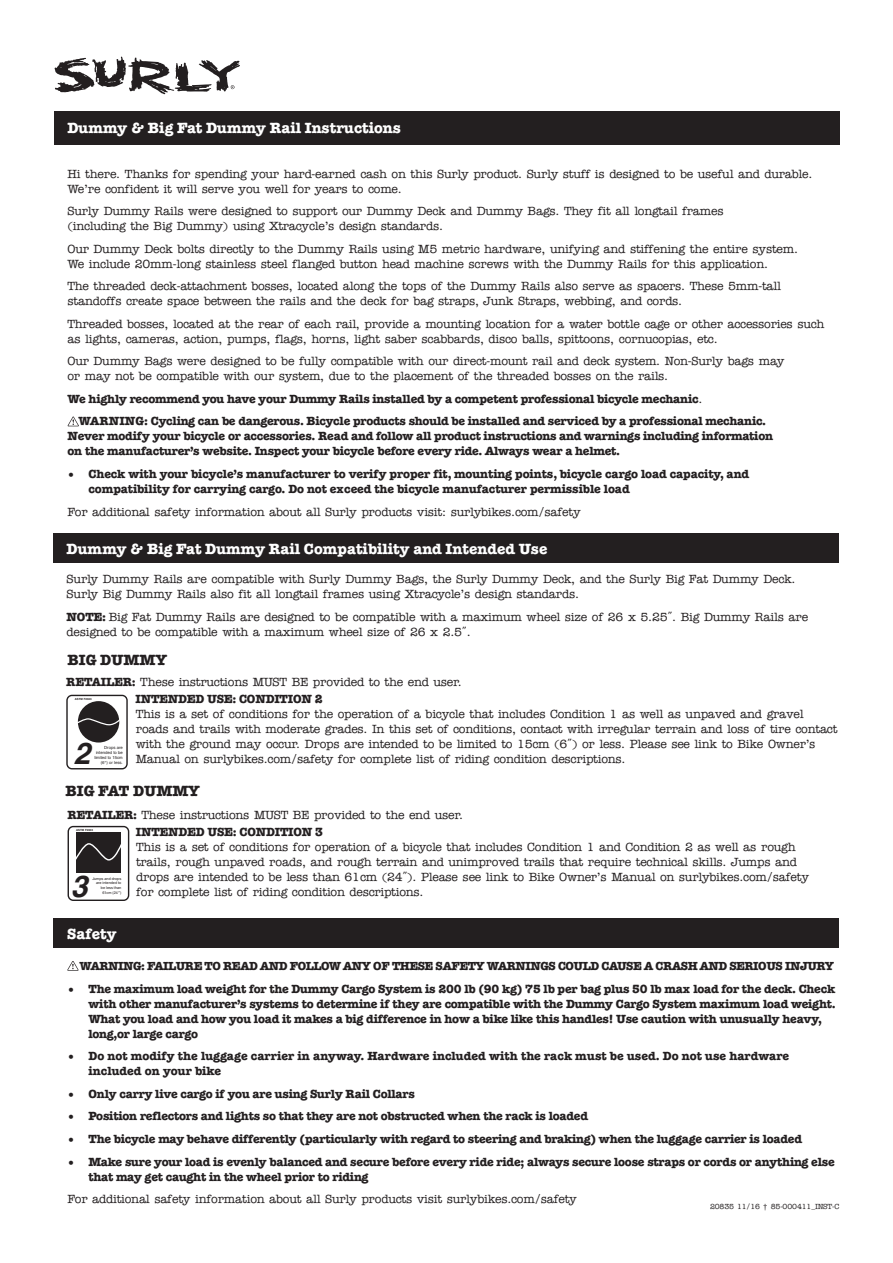
<style>
.page{position:relative;width:893px;height:1263px;background:#fff}
.page>*{position:absolute;margin:0;border:0;box-sizing:border-box;transform-origin:0 0}
.t1{font:italic 700 30.15px "Helvetica";color:#231f20}
.t2{font:italic 700 30px "Helvetica";color:#231f20}
.Instruction_Header{font:15px "American Typewriter Bold A";color:#fff}
.Instruction_Header-2{font:15px "American Typewriter Bold A";color:#231f20}
.Body_Copy_American_8{font:500 12px/15px "American Typewriter";letter-spacing:-.02em;color:#231f20}
.Warning_Copy{font:12px/15px "American Typewriter Bold A";letter-spacing:-.02em;color:#231f20}
.Body_Copy_American_8-2{font:12px/15px "American Typewriter Bold A";letter-spacing:-.02em;color:#231f20}
.Insstuction_Body_Cop{font:500 12px/15px "American Typewriter";letter-spacing:-.02em;color:#231f20}
.Warning_Bullets{font:12px/15px "American Typewriter Bold A";letter-spacing:-.01em;color:#231f20}
.Body_Copy_American_8-3{font:12px/15px "American Typewriter Bold A";color:#231f20}
.Warning_Copy-2{font:11.85px "American Typewriter Bold A";letter-spacing:-.04em;color:#231f20}
.t3{font:500 7.5px "American Typewriter";letter-spacing:-.02em;color:#231f20}
.t4{font:4.2px/5.1px "Helvetica";color:#231f20;text-align:right}
.t5{font:3.75px/4.5px "Helvetica";color:#231f20;text-align:right}
.t6{font:700 2.85px "Helvetica";color:#231f20}
.s1{font-family:"American Typewriter";font-weight:500}
.s2{font-family:"American Typewriter Bold A";font-weight:400}
.s3{font-size:3.75px}
</style>
<div class="page">
<svg style="left:68px;top:416px;width:11px;height:10px"></svg>
<div style="left:54px;top:111px;width:785px;height:34px;background:#231f20"></div>
<svg style="left:54px;top:57px;width:186px;height:37px"></svg>
<div style="left:53px;top:533px;width:785px;height:30px;background:#231f20"></div>
<svg style="left:68px;top:826px;width:61px;height:75px"></svg>
<svg style="left:66px;top:695px;width:62px;height:74px"></svg>
<svg style="left:67px;top:961px;width:12px;height:10px"></svg>
<div style="left:54px;top:918px;width:785px;height:30px;background:#231f20"></div>
<p class="Instruction_Header" style="left:68px;top:120px;width:335px">Dummy &amp; Big Fat Dummy Rail Instructions</p>
<p class="Body_Copy_American_8" style="left:68px;top:166px;width:746px">Hi there. Thanks for spending your hard-earned cash on this Surly product. Surly stuff is designed to be useful and durable.<br>We’re confident it will serve you well for years to come.</p>
<p class="Body_Copy_American_8" style="left:68px;top:204px;width:658px">Surly Dummy Rails were designed to support our Dummy Deck and Dummy Bags. They fit all longtail frames (including the Big Dummy) using Xtracycle’s design standards.</p>
<p class="Body_Copy_American_8" style="left:68px;top:241px;width:732px">Our Dummy Deck bolts directly to the Dummy Rails using M5 metric hardware, unifying and stiffening the entire system.<br>We include 20mm-long stainless steel flanged button head machine screws with the Dummy Rails for this application.</p>
<p class="Body_Copy_American_8" style="left:68px;top:279px;width:715px">The threaded deck-attachment bosses, located along the tops of the Dummy Rails also serve as spacers. These 5mm-tall standoffs create space between the rails and the deck for bag straps, Junk Straps, webbing, and cords.</p>
<p class="Body_Copy_American_8" style="left:68px;top:316px;width:758px">Threaded bosses, located at the rear of each rail, provide a mounting location for a water bottle cage or other accessories such as lights, cameras, action, pumps, flags, horns, light saber scabbards, disco balls, spittoons, cornucopias, etc.</p>
<p class="Body_Copy_American_8" style="left:68px;top:354px;width:719px">Our Dummy Bags were designed to be fully compatible with our direct-mount rail and deck system. Non-Surly bags may or may not be compatible with our system, due to the placement of the threaded bosses on the rails.</p>
<p class="Body_Copy_American_8-2" style="left:68px;top:391px;width:637px">We highly recommend you have your Dummy Rails installed by a competent professional bicycle mechanic<span class="s1">.</span></p>
<p class="Warning_Copy" style="left:68px;top:414px;width:707px;text-indent:11px">WARNING: Cycling can be dangerous. Bicycle products should be installed and serviced by a professional mechanic.<br>Never modify your bicycle or accessories. Read and follow all product instructions and warnings including information on the manufacturer’s website. Inspect your bicycle before every ride. Always wear a helmet.</p>
<p class="Warning_Bullets" style="left:89px;top:466px;width:662px;text-indent:-21px">• Check with your bicycle’s manufacturer to verify proper fit, mounting points, bicycle cargo load capacity, and compatibility for carrying cargo. Do not exceed the bicycle manufacturer permissible load</p>
<p class="Insstuction_Body_Cop" style="left:68px;top:504px;width:515px">For additional safety information about all Surly products visit: surlybikes.com/safety</p>
<p class="Instruction_Header" style="left:67px;top:540px;width:482px">Dummy &amp; Big Fat Dummy Rail Compatibility and Intended Use</p>
<p class="Body_Copy_American_8" style="left:67px;top:572px;width:730px">Surly Dummy Rails are compatible with Surly Dummy Bags, the Surly Dummy Deck, and the Surly Big Fat Dummy Deck.<br>Surly Big Dummy Rails also fit all longtail frames using Xtracycle’s design standards.</p>
<p class="Insstuction_Body_Cop" style="left:67px;top:609px;width:743px"><span class="s2">NOTE:</span> Big Fat Dummy Rails are designed to be compatible with a maximum wheel size of 26 x 5.25˝. Big Dummy Rails are designed to be compatible with a maximum wheel size of 26 x 2.5˝.</p>
<p class="Instruction_Header-2" style="left:68px;top:651px;width:101px">BIG DUMMY</p>
<p class="Body_Copy_American_8" style="left:66px;top:675px;width:397px"><span class="s2">RETAILER:</span> These instructions MUST BE provided to the end user.</p>
<p class="t6" style="left:75px;top:697px;width:18px">ASTM F2043</p>
<p class="t2" style="left:73px;top:729px;width:18px">2</p>
<p class="t4" style="left:94px;top:745px;width:30px">Drops are intended to be limited to 15cm (6<span class="s3">″</span>) or less.</p>
<p class="Body_Copy_American_8" style="left:136px;top:692px;width:703px"><span class="s2">INTENDED USE: CONDITION 2<br></span>This is a set of conditions for the operation of a bicycle that includes Condition 1 as well as unpaved and gravel roads and trails with moderate grades. In this set of conditions, contact with irregular terrain and loss of tire contact with the ground may occur. Drops are intended to be limited to 15cm (6˝) or less. Please see link to Bike Owner’s Manual on surlybikes.com/safety for complete list of riding condition descriptions.</p>
<p class="Instruction_Header-2" style="left:65px;top:782px;width:136px">BIG FAT DUMMY</p>
<p class="Body_Copy_American_8" style="left:68px;top:807px;width:397px"><span class="s2">RETAILER:</span> These instructions MUST BE provided to the end user.</p>
<p class="t6" style="left:76px;top:828px;width:18px">ASTM F2043</p>
<p class="Body_Copy_American_8" style="left:136px;top:825px;width:675px"><span class="s2">INTENDED USE: CONDITION 3<br></span>This is a set of conditions for operation of a bicycle that includes Condition 1 and Condition 2 as well as rough trails, rough unpaved roads, and rough terrain and unimproved trails that require technical skills. Jumps and drops are intended to be less than 61cm (24˝). Please see link to Bike Owner’s Manual on surlybikes.com/safety for complete list of riding condition descriptions.</p>
<p class="t1" style="left:71px;top:862px;width:18px">3</p>
<p class="t5" style="left:92px;top:876px;width:30px">Jumps and drops are intended to be less than<br>61cm (24″)</p>
<p class="Instruction_Header" style="left:67px;top:925px;width:51px">Safety</p>
<p class="Warning_Copy-2" style="left:80px;top:959px;width:756px">WARNING: FAILURE TO READ AND FOLLOW ANY OF THESE SAFETY WARNINGS COULD CAUSE A CRASH AND SERIOUS INJURY</p>
<p class="Warning_Copy" style="left:88px;top:981px;width:749px;text-indent:-21px">• The maximum load weight for the Dummy Cargo System is 200 lb (90 kg) 75 lb per bag plus 50 lb max load for the deck. Check with other manufacturer’s systems to determine if they are compatible with the Dummy Cargo System maximum load weight.<br>What you load and how you load it makes a big difference in how a bike like this handles! Use caution with unusually heavy, long,or large cargo</p>
<p class="Body_Copy_American_8-3" style="left:88px;top:1049px;width:702px;text-indent:-21px">• Do not modify the luggage carrier in anyway. Hardware included with the rack must be used. Do not use hardware included on your bike</p>
<p class="Body_Copy_American_8-2" style="left:68px;top:1086px;width:349px">• Only carry live cargo if you are using Surly Rail Collars</p>
<p class="Body_Copy_American_8-2" style="left:68px;top:1109px;width:522px">• Position reflectors and lights so that they are not obstructed when the rack is loaded</p>
<p class="Body_Copy_American_8-2" style="left:68px;top:1131px;width:736px">• The bicycle may behave differently (particularly with regard to steering and braking) when the luggage carrier is loaded</p>
<p class="Body_Copy_American_8-2" style="left:88px;top:1154px;width:748px;text-indent:-21px">• Make sure your load is evenly balanced and secure before every ride ride; always secure loose straps or cords or anything else that may get caught in the wheel prior to riding</p>
<p class="Body_Copy_American_8" style="left:68px;top:1192px;width:511px">For additional safety information about all Surly products visit surlybikes.com/safety</p>
<p class="t3" style="left:710px;top:1202px;width:131px">20835 11/16 † 85-000411_INST-C</p>
</div>
